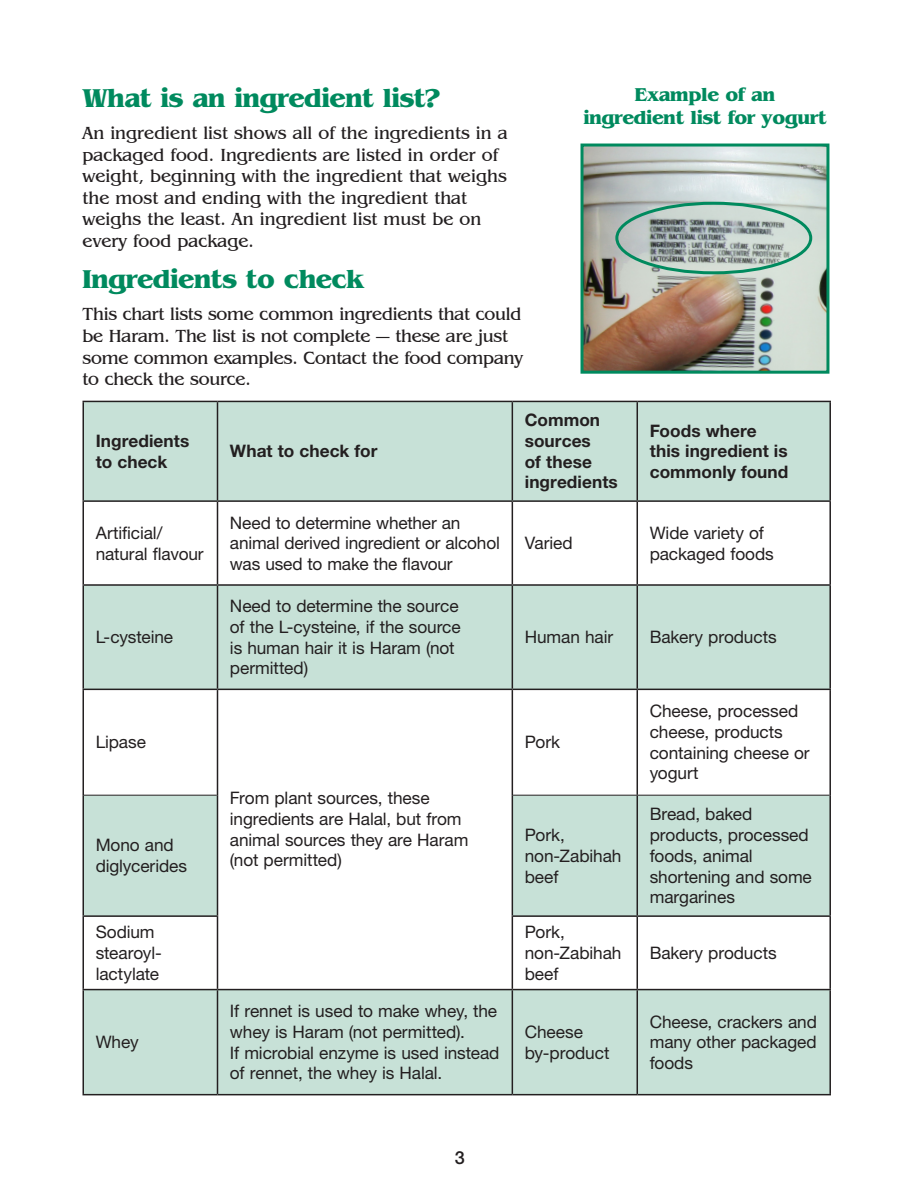
<style>
.page{position:relative;width:918px;height:1188px;background:#fff}
.page>*{position:absolute;margin:0;border:0;box-sizing:border-box;transform-origin:0 0}
.t1{font:700 27px "Benguiat";letter-spacing:-.025em;color:#008a5e}
.t2{font:700 19.5px/23.4px "Benguiat";letter-spacing:-.025em;color:#008a5e;text-align:center}
.t3{font:18px/21.6px "Benguiat IT Cby BT";letter-spacing:.005em;color:#231f20}
.t4{font:500 18px "Helvetica Neue LT Std";color:#231f20}
.t5{font:17.25px/20.7px "Helvetica Neue LT Std";letter-spacing:-.005em;color:#231f20}
.t6{font:700 17.25px/20.7px "Helvetica Neue LT Std";letter-spacing:.005em;color:#231f20}
</style>
<div class="page">
<svg style="left:84px;top:402px;width:745px;height:692px;fill:#c7e1d7"></svg>
<svg style="left:84px;top:690px;width:745px;height:299px"></svg>
<hr style="left:82px;top:401px;width:136px;height:1px;background:#231f20">
<hr style="left:82px;top:402px;width:2px;height:98px;background:#231f20">
<hr style="left:218px;top:401px;width:294px;height:1px;background:#231f20">
<hr style="left:217px;top:402px;width:1px;height:98px;background:#231f20">
<hr style="left:512px;top:401px;width:125px;height:1px;background:#231f20">
<hr style="left:512px;top:402px;width:1px;height:98px;background:#231f20">
<hr style="left:637px;top:401px;width:194px;height:1px;background:#231f20">
<hr style="left:637px;top:402px;width:1px;height:98px;background:#231f20">
<hr style="left:829px;top:402px;width:2px;height:98px;background:#231f20">
<hr style="left:82px;top:500px;width:136px;height:2px;background:#231f20">
<hr style="left:82px;top:502px;width:2px;height:82px;background:#231f20">
<hr style="left:218px;top:500px;width:294px;height:2px;background:#231f20">
<hr style="left:217px;top:502px;width:1px;height:82px;background:#231f20">
<hr style="left:512px;top:500px;width:125px;height:2px;background:#231f20">
<hr style="left:512px;top:502px;width:1px;height:82px;background:#231f20">
<hr style="left:637px;top:500px;width:194px;height:2px;background:#231f20">
<hr style="left:637px;top:502px;width:1px;height:82px;background:#231f20">
<hr style="left:829px;top:502px;width:2px;height:82px;background:#231f20">
<hr style="left:82px;top:584px;width:136px;height:2px;background:#231f20">
<hr style="left:82px;top:586px;width:2px;height:103px;background:#231f20">
<hr style="left:218px;top:584px;width:294px;height:2px;background:#231f20">
<hr style="left:217px;top:586px;width:1px;height:103px;background:#231f20">
<hr style="left:512px;top:584px;width:125px;height:2px;background:#231f20">
<hr style="left:512px;top:586px;width:1px;height:103px;background:#231f20">
<hr style="left:637px;top:584px;width:194px;height:2px;background:#231f20">
<hr style="left:637px;top:586px;width:1px;height:103px;background:#231f20">
<hr style="left:829px;top:586px;width:2px;height:103px;background:#231f20">
<hr style="left:82px;top:689px;width:136px;height:1px;background:#231f20">
<hr style="left:82px;top:690px;width:2px;height:105px;background:#231f20">
<hr style="left:218px;top:689px;width:294px;height:1px;background:#231f20">
<hr style="left:217px;top:690px;width:1px;height:105px;background:#231f20">
<hr style="left:512px;top:689px;width:125px;height:1px;background:#231f20">
<hr style="left:512px;top:690px;width:1px;height:105px;background:#231f20">
<hr style="left:637px;top:689px;width:194px;height:1px;background:#231f20">
<hr style="left:637px;top:690px;width:1px;height:105px;background:#231f20">
<hr style="left:829px;top:690px;width:2px;height:105px;background:#231f20">
<hr style="left:82px;top:795px;width:2px;height:120px;background:#231f20">
<hr style="left:217px;top:795px;width:1px;height:120px;background:#231f20">
<hr style="left:512px;top:795px;width:1px;height:120px;background:#231f20">
<hr style="left:637px;top:796px;width:1px;height:119px;background:#231f20">
<hr style="left:829px;top:795px;width:2px;height:120px;background:#231f20">
<hr style="left:82px;top:915px;width:136px;height:2px;background:#231f20">
<hr style="left:82px;top:917px;width:2px;height:72px;background:#231f20">
<hr style="left:217px;top:917px;width:1px;height:72px;background:#231f20">
<hr style="left:512px;top:915px;width:125px;height:2px;background:#231f20">
<hr style="left:512px;top:917px;width:1px;height:72px;background:#231f20">
<hr style="left:637px;top:915px;width:194px;height:2px;background:#231f20">
<hr style="left:637px;top:917px;width:1px;height:72px;background:#231f20">
<hr style="left:829px;top:917px;width:2px;height:72px;background:#231f20">
<hr style="left:82px;top:989px;width:136px;height:1px;background:#231f20">
<hr style="left:82px;top:990px;width:2px;height:104px;background:#231f20">
<hr style="left:218px;top:989px;width:294px;height:1px;background:#231f20">
<hr style="left:217px;top:990px;width:1px;height:104px;background:#231f20">
<hr style="left:512px;top:989px;width:125px;height:1px;background:#231f20">
<hr style="left:512px;top:990px;width:1px;height:104px;background:#231f20">
<hr style="left:637px;top:989px;width:194px;height:1px;background:#231f20">
<hr style="left:637px;top:990px;width:1px;height:104px;background:#231f20">
<hr style="left:829px;top:990px;width:2px;height:104px;background:#231f20">
<hr style="left:82px;top:1094px;width:136px;height:1px;background:#231f20">
<hr style="left:218px;top:1094px;width:294px;height:1px;background:#231f20">
<hr style="left:512px;top:1094px;width:125px;height:1px;background:#231f20">
<hr style="left:637px;top:1094px;width:194px;height:1px;background:#231f20">
<hr style="left:84px;top:795px;width:133px;height:1px;background:#231f20">
<hr style="left:513px;top:795px;width:124px;height:1px;background:#231f20">
<hr style="left:637px;top:795px;width:192px;height:1px;background:#231f20">
<img style="left:584px;top:148px;width:241px;height:222px">
<div style="left:580px;top:144px;width:249px;height:230px;border:3px solid #008a5e"></div>
<div style="left:615px;top:202px;width:197px;height:72px;border:3px solid #008a5e;border-radius:50%"></div>
<h1 class="t1" style="left:82px;top:82px;width:359px">What is an ingredient list?</h1>
<p class="t3" style="left:82px;top:122px;width:427px">An ingredient list shows all of the ingredients in a packaged food. Ingredients are listed in order of weight, beginning with the ingredient that weighs the most and ending with the ingredient that weighs the least. An ingredient list must be on every food package.</p>
<h1 class="t1" style="left:82px;top:264px;width:283px">Ingredients to check</h1>
<p class="t3" style="left:82px;top:303px;width:442px">This chart lists some common ingredients that could be Haram. The list is not complete — these are just some common examples. Contact the food company to check the source.</p>
<p class="t2" style="left:583px;top:83px;width:245px">Example of an ingredient list for yogurt</p>
<p class="t6" style="left:96px;top:430px;width:95px">Ingredients to check</p>
<p class="t6" style="left:230px;top:441px;width:149px">What to check for</p>
<p class="t5" style="left:96px;top:522px;width:109px">Artificial/ natural flavour</p>
<p class="t5" style="left:230px;top:512px;width:271px">Need to determine whether an animal derived ingredient or alcohol was used to make the flavour</p>
<p class="t5" style="left:96px;top:627px;width:79px">L-cysteine</p>
<p class="t5" style="left:96px;top:732px;width:52px">Lipase</p>
<p class="t5" style="left:230px;top:596px;width:232px">Need to determine the source of the L-cysteine, if the source is human hair it is Haram (not permitted)</p>
<p class="t6" style="left:525px;top:410px;width:95px">Common sources<br>of these ingredients</p>
<p class="t6" style="left:650px;top:420px;width:140px">Foods where this ingredient is commonly found</p>
<p class="t5" style="left:525px;top:533px;width:49px">Varied</p>
<p class="t5" style="left:650px;top:522px;width:126px">Wide variety of packaged foods</p>
<p class="t5" style="left:525px;top:627px;width:90px">Human hair</p>
<p class="t5" style="left:650px;top:627px;width:128px">Bakery products</p>
<p class="t5" style="left:525px;top:732px;width:37px">Pork</p>
<p class="t5" style="left:650px;top:701px;width:161px">Cheese, processed cheese, products containing cheese or yogurt</p>
<p class="t5" style="left:230px;top:788px;width:240px">From plant sources, these ingredients are Halal, but from animal sources they are Haram (not permitted)</p>
<p class="t5" style="left:96px;top:835px;width:93px">Mono and diglycerides</p>
<p class="t5" style="left:525px;top:824px;width:98px">Pork, non-Zabihah beef</p>
<p class="t5" style="left:96px;top:922px;width:68px">Sodium stearoyl&shy;lactylate</p>
<p class="t5" style="left:525px;top:922px;width:98px">Pork, non-Zabihah beef</p>
<p class="t5" style="left:650px;top:804px;width:164px">Bread, baked products, processed foods, animal shortening and some margarines</p>
<p class="t5" style="left:650px;top:942px;width:128px">Bakery products</p>
<p class="t5" style="left:96px;top:1032px;width:44px">Whey</p>
<p class="t5" style="left:230px;top:1001px;width:271px">If rennet is used to make whey, the whey is Haram (not permitted).<br>If microbial enzyme is used instead of rennet, the whey is Halal.</p>
<p class="t5" style="left:525px;top:1021px;width:86px">Cheese by-product</p>
<p class="t5" style="left:650px;top:1011px;width:169px;text-align:justify">Cheese, crackers and many other packaged foods</p>
<p class="t4" style="left:455px;top:1147px;width:12px">3</p>
</div>
